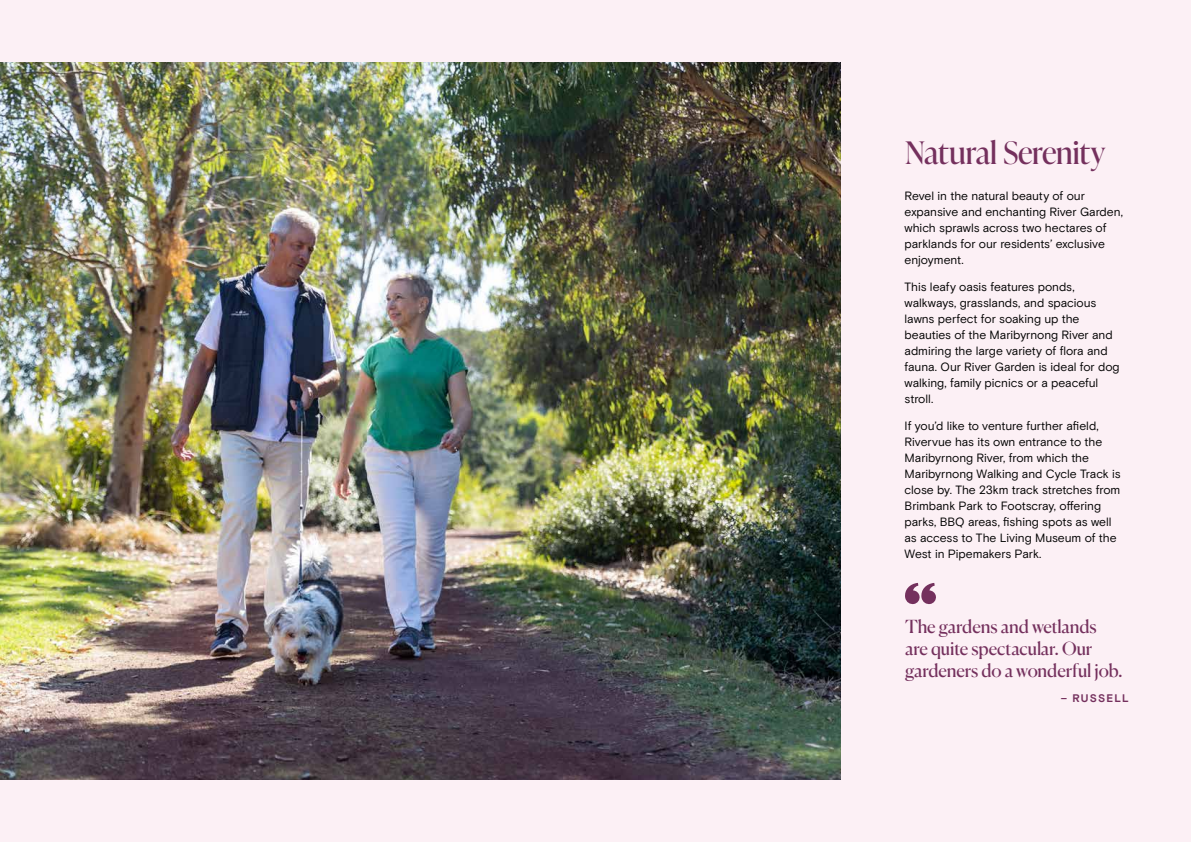
<style>
.page{position:relative;width:1191px;height:842px;background:#fcf0f5}
.page>*{position:absolute;margin:0;border:0;box-sizing:border-box;transform-origin:0 0}
.t1{font:31px "Ivy Presto Display";letter-spacing:-.01em;color:#74305d}
.t2{font:18px/22px "Canela";letter-spacing:-.01em;color:#74305d}
.t3{font:12px/16px "Basis Grotesque Pro";letter-spacing:-.005em;color:#000}
.t4{font:700 11px "Basis Grotesque Pro";letter-spacing:.105em;color:#74305d}
</style>
<div class="page">
<img style="left:0;top:62px;width:840px;height:718px">
<svg style="left:905px;top:583px;width:31px;height:21px"></svg>
<h1 class="t1" style="left:905px;top:131px;width:202px">Natural Serenity</h1>
<p class="t3" style="left:904px;top:188px;width:220px">Revel in the natural beauty of our expansive and enchanting River Garden, which sprawls across two hectares of parklands for our residents’ exclusive enjoyment.</p>
<p class="t3" style="left:904px;top:279px;width:216px">This leafy oasis features ponds, walkways, grasslands, and spacious lawns perfect for soaking up the beauties of the Maribyrnong River and admiring the large variety of flora and fauna. Our River Garden is ideal for dog walking, family picnics or a peaceful stroll.</p>
<p class="t3" style="left:904px;top:418px;width:218px">If you’d like to venture further afield, Rivervue has its own entrance to the Maribyrnong River, from which the Maribyrnong Walking and Cycle Track is close by. The 23km track stretches from Brimbank Park to Footscray, offering parks, BBQ areas, fishing spots as well as access to The Living Museum of the West in Pipemakers Park.</p>
<h2 class="t2" style="left:905px;top:614px;width:219px">The gardens and wetlands are quite spectacular. Our gardeners do a wonderful job.</h2>
<p class="t4" style="left:1060px;top:691px;width:69px">– RUSSELL</p>
</div>
